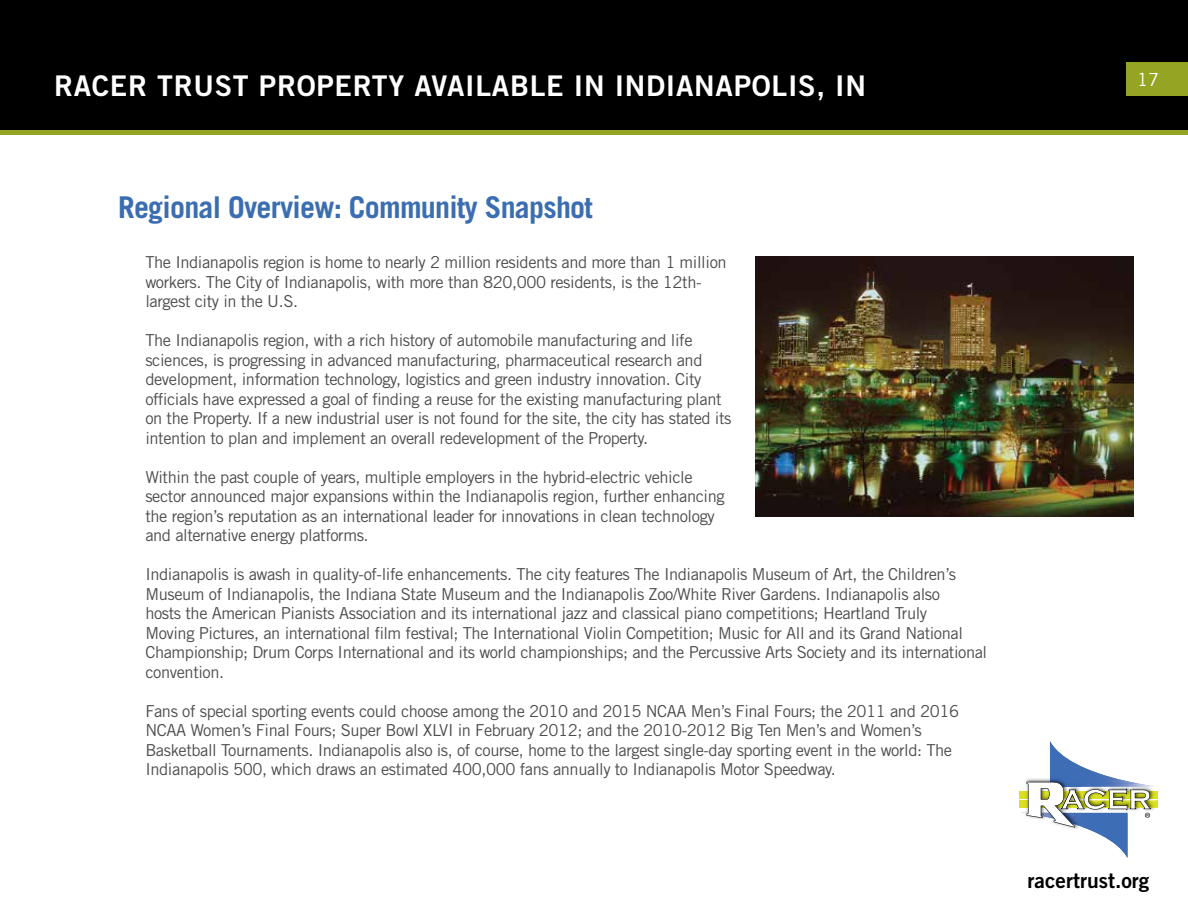
<style>
.page{position:relative;width:1188px;height:918px;background:#fff}
.page>*{position:absolute;margin:0;border:0;box-sizing:border-box;transform-origin:0 0}
.t1{font:700 30px "Trade Gothic LT Std";letter-spacing:-.025em;color:#3b6db1}
.t2{font:28.5px "Trade Gothic LT Std Bd 2";letter-spacing:.025em;color:#fff}
.t3{font:21px "Trade Gothic LT Std Bd 2";color:#000}
.t4{font:18px "Trade Gothic LT Std";color:#fff}
.t5{font:16.5px/19.5px "Trade Gothic LT Std";letter-spacing:-.025em;color:#4d4d4f}
</style>
<div class="page">
<div style="left:1px;top:1px;width:1186px;height:131px;background:#000"></div>
<div style="left:0;top:0;width:1188px;height:133px;border:2px solid #000"></div>
<div style="left:1126px;top:62px;width:62px;height:34px;background:#96a424"></div>
<div style="left:0;top:130px;width:1188px;height:5px;background:#96a424"></div>
<div style="left:1019px;top:791px;width:139px;height:7px;background:#dbe120"></div>
<div style="left:1019px;top:801px;width:139px;height:7px;background:#dbe120"></div>
<svg style="left:1021px;top:741px;width:137px;height:117px"></svg>
<img style="left:755px;top:256px;width:379px;height:261px">
<h2 class="t2" style="left:54px;top:68px;width:814px">RACER TRUST PROPERTY AVAILABLE IN INDIANAPOLIS, IN</h2>
<h1 class="t1" style="left:118px;top:189px;width:476px">Regional Overview: Community Snapshot</h1>
<p class="t5" style="left:145px;top:253px;width:583px">The Indianapolis region is home to nearly 2 million residents and more than 1 million workers. The City of Indianapolis, with more than 820,000 residents, is the 12th&shy;largest city in the U.S.</p>
<p class="t5" style="left:145px;top:331px;width:588px">The Indianapolis region, with a rich history of automobile manufacturing and life sciences, is progressing in advanced manufacturing, pharmaceutical research and development, information technology, logistics and green industry innovation. City officials have expressed a goal of finding a reuse for the existing manufacturing plant on the Property. If a new industrial user is not found for the site, the city has stated its intention to plan and implement an overall redevelopment of the Property.</p>
<p class="t5" style="left:145px;top:467px;width:581px">Within the past couple of years, multiple employers in the hybrid-electric vehicle sector announced major expansions within the Indianapolis region, further enhancing the region’s reputation as an international leader for innovations in clean technology and alternative energy platforms.</p>
<p class="t5" style="left:145px;top:565px;width:843px">Indianapolis is awash in quality-of-life enhancements. The city features The Indianapolis Museum of Art, the Children’s Museum of Indianapolis, the Indiana State Museum and the Indianapolis Zoo/White River Gardens. Indianapolis also<br>hosts the American Pianists Association and its international jazz and classical piano competitions; Heartland Truly<br>Moving Pictures, an international film festival; The International Violin Competition; Music for All and its Grand National Championship; Drum Corps International and its world championships; and the Percussive Arts Society and its international convention.</p>
<p class="t5" style="left:145px;top:701px;width:815px">Fans of special sporting events could choose among the 2010 and 2015 NCAA Men’s Final Fours; the 2011 and 2016<br>NCAA Women’s Final Fours; Super Bowl XLVI in February 2012; and the 2010-2012 Big Ten Men’s and Women’s Basketball Tournaments. Indianapolis also is, of course, home to the largest single-day sporting event in the world: The Indianapolis 500, which draws an estimated 400,000 fans annually to Indianapolis Motor Speedway.</p>
<p class="t4" style="left:1137px;top:68px;width:23px">17</p>
<p class="t3" style="left:1028px;top:867px;width:123px">racertrust.org</p>
</div>
